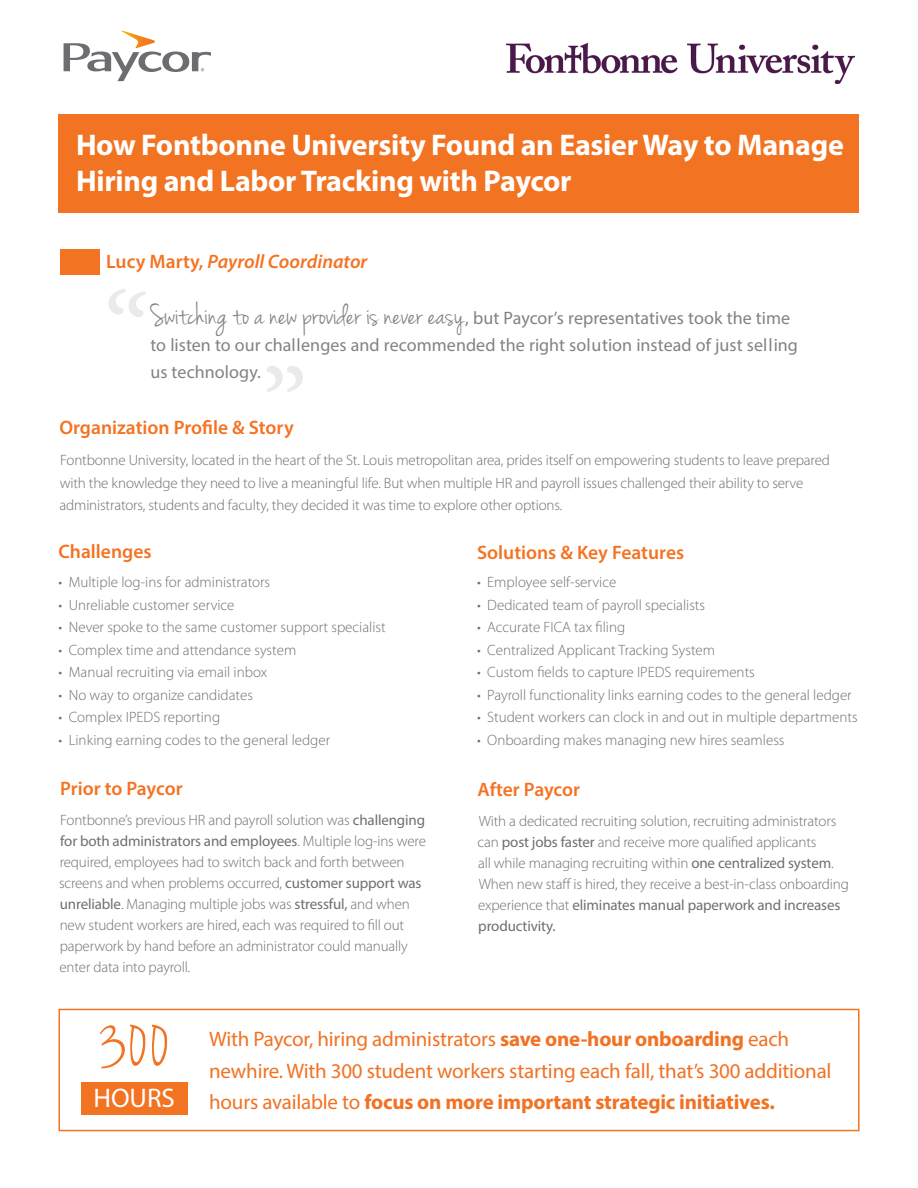
<style>
.page{position:relative;width:918px;height:1188px;background:#fff}
.page>*{position:absolute;margin:0;border:0;box-sizing:border-box;transform-origin:0 0}
.t1{font:115.5px "Minion Pro";color:#939598}
.t2{font:72px "Jenna Sue Pro";color:#f27321}
.t3{font:700 30px/36px "Myriad Pro";letter-spacing:-.01em;color:#fff}
.t4{font:27px "Myriad Pro";color:#fff}
.t5{font:21px/31.5px "Myriad Pro";letter-spacing:-.01em;color:#f17224}
.t6{font:600 19.5px "Myriad Pro";color:#f47323}
.t7{font:italic 600 19.5px "Myriad Pro";color:#f47323}
.t8{font:18px/27px "Myriad Pro";letter-spacing:.005em;color:#808285}
.t9{font:300 15px/21px "Myriad Pro";color:#6d6f72}
.t10{font:300 15px/22.5px "Myriad Pro";letter-spacing:-.01em;color:#6c6d70}
.s1{font-style:normal}
.s2{font-family:"Jenna Sue Pro";font-size:31.5px}
.s3{color:#6c6d70}
.s4{font-weight:400}
.s5{font-weight:700}
</style>
<div class="page">
<div style="left:58px;top:114px;width:802px;height:99px;background:#f27321"></div>
<svg style="left:64px;top:31px;width:147px;height:50px"></svg>
<img style="left:122px;top:31px;width:33px;height:17px">
<div style="left:58px;top:1009px;width:802px;height:122px;border:2px solid #f27321"></div>
<div style="left:60px;top:249px;width:39px;height:26px;background:#f27321"></div>
<div style="left:82px;top:1082px;width:106px;height:32px;background:#f27321"></div>
<img style="left:507px;top:43px;width:348px;height:40px">
<p class="t3" style="left:76px;top:125px;width:769px">How Fontbonne University Found an Easier Way to Manage<br>Hiring and Labor Tracking with Paycor</p>
<p class="t7" style="left:106px;top:249px;width:263px"><span class="s1">Lucy Marty,</span> Payroll Coordinator</p>
<p class="t8" style="left:150px;top:304px;width:649px"><span class="s2">Switching to a new provider is never easy</span>, but Paycor’s representatives took the time to listen to our challenges and recommended the right solution instead of just selling us technology.</p>
<h1 class="t1" style="left:308px;top:424px;width:47px;rotate:-180deg">“</h1>
<p class="t6" style="left:59px;top:415px;width:236px">Organization Profile &amp; Story</p>
<p class="t10" style="left:60px;top:449px;width:772px">Fontbonne University, located in the heart of the St. Louis metropolitan area, prides itself on empowering students to leave prepared with the knowledge they need to live a meaningful life. But when multiple HR and payroll issues challenged their ability to serve administrators, students and faculty, they decided it was time to explore other options.</p>
<p class="t6" style="left:58px;top:539px;width:95px">Challenges</p>
<p class="t9" style="left:58px;top:572px;width:213px"><span class="s3">•</span> Multiple log-ins for administrators</p>
<p class="t9" style="left:58px;top:594px;width:178px">• Unreliable customer service</p>
<p class="t9" style="left:58px;top:617px;width:329px">• Never spoke to the same customer support specialist</p>
<p class="t9" style="left:58px;top:639px;width:239px">• Complex time and attendance system</p>
<p class="t9" style="left:58px;top:662px;width:210px">• Manual recruiting via email inbox</p>
<p class="t9" style="left:58px;top:684px;width:196px">• No way to organize candidates</p>
<p class="t9" style="left:58px;top:707px;width:163px">• Complex IPEDS reporting</p>
<p class="t9" style="left:58px;top:729px;width:273px">• Linking earning codes to the general ledger</p>
<p class="t6" style="left:60px;top:776px;width:124px">Prior to Paycor</p>
<p class="t9" style="left:59px;top:809px;width:368px">Fontbonne’s previous HR and payroll solution was <span class="s4">challenging for both administrators and employees</span>. Multiple log-ins were required, employees had to switch back and forth between screens and when problems occurred, <span class="s4">customer support was unreliable</span>. Managing multiple jobs was <span class="s4">stressful,</span> and when new student workers are hired, each was required to fill out paperwork by hand before an administrator could manually enter data into payroll.</p>
<p class="t6" style="left:477px;top:540px;width:209px">Solutions &amp; Key Features</p>
<p class="t9" style="left:477px;top:572px;width:141px">• Employee self-service</p>
<p class="t9" style="left:477px;top:594px;width:230px">• Dedicated team of payroll specialists</p>
<p class="t9" style="left:477px;top:617px;width:150px">• Accurate FICA tax filing</p>
<p class="t9" style="left:477px;top:639px;width:240px">• Centralized Applicant Tracking System</p>
<p class="t9" style="left:477px;top:662px;width:279px">• Custom fields to capture IPEDS requirements</p>
<p class="t9" style="left:477px;top:684px;width:376px">• Payroll functionality links earning codes to the general ledger</p>
<p class="t9" style="left:477px;top:707px;width:382px">• Student workers can clock in and out in multiple departments</p>
<p class="t9" style="left:477px;top:729px;width:309px">• Onboarding makes managing new hires seamless</p>
<p class="t6" style="left:477px;top:777px;width:104px">After Paycor</p>
<p class="t9" style="left:478px;top:810px;width:373px">With a dedicated recruiting solution, recruiting administrators can <span class="s4">post jobs faster</span> and receive more qualified applicants<br>all while managing recruiting within <span class="s4">one centralized system</span>.<br>When new staff is hired, they receive a best-in-class onboarding experience that <span class="s4">eliminates manual paperwork and increases productivity.</span></p>
<p class="t2" style="left:98px;top:1004px;width:74px">300</p>
<p class="t4" style="left:93px;top:1081px;width:83px">HOURS</p>
<p class="t5" style="left:209px;top:1023px;width:624px">With Paycor, hiring administrators <span class="s5">save one-hour onboarding</span> each newhire. With 300 student workers starting each fall, that’s 300 additional hours available to <span class="s5">focus on more important strategic initiatives.</span></p>
</div>
